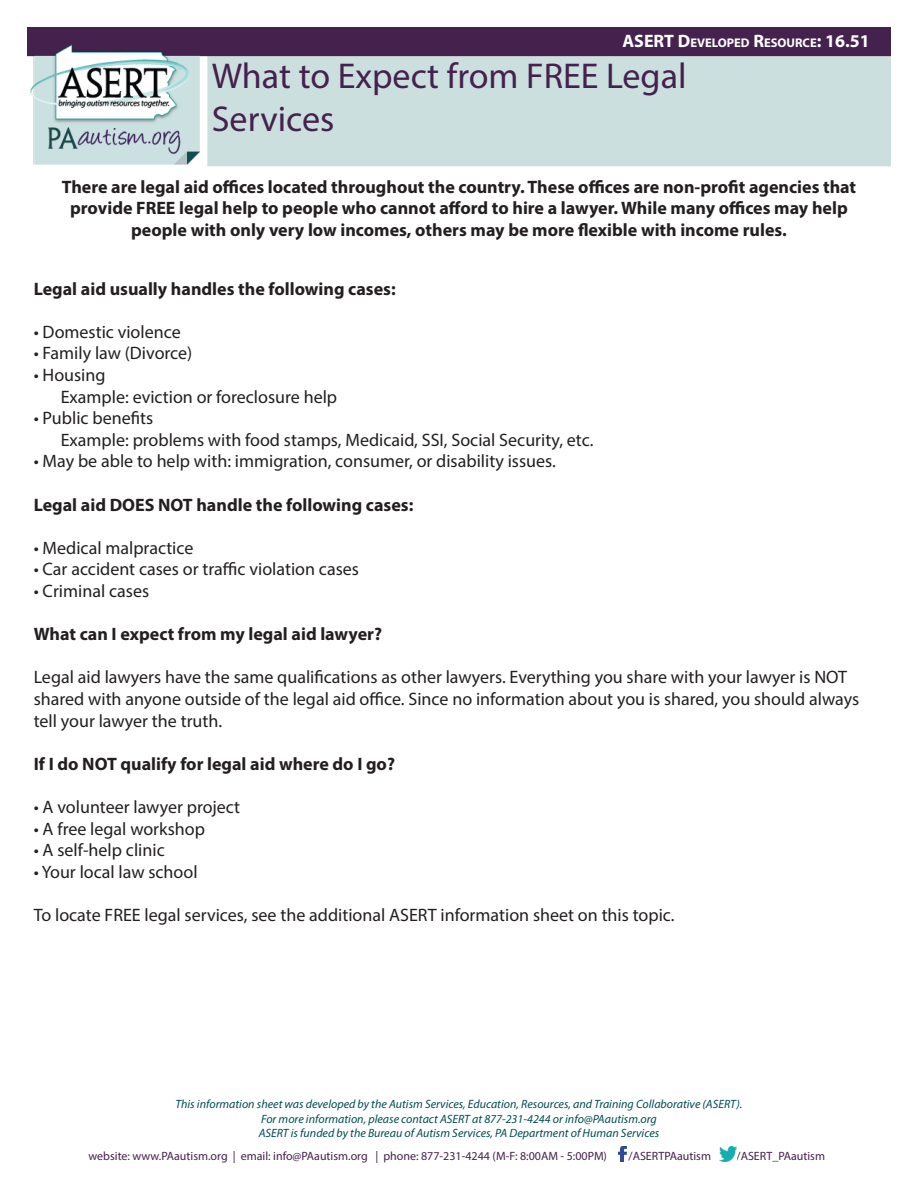
<style>
.page{position:relative;width:918px;height:1188px;background:#fff}
.page>*{position:absolute;margin:0;border:0;box-sizing:border-box;transform-origin:0 0}
.t1{font:36px/43.2px "Myriad Pro";color:#45214d}
.t2{font:18px/21.6px "Myriad Pro";color:#231f20}
.t3{font:700 18px "Myriad Pro";color:#231f20}
.t4{font:700 12.6px "Myriad Pro";color:#fff}
.t5{font:italic 12px "Myriad Pro";color:#004c50}
.t6{font:12px "Myriad Pro";color:#45214d}
.s1{font-size:18px}
</style>
<div class="page">
<div style="left:207px;top:56px;width:684px;height:110px;background:#cbdfdf;border:2px solid #cbdfdf"></div>
<div style="left:28px;top:28px;width:862px;height:27px;background:#45214d"></div>
<div style="left:27px;top:27px;width:864px;height:29px;border:2px solid #45214d"></div>
<img style="left:30px;top:44px;width:170px;height:121px">
<img style="left:719px;top:1147px;width:18px;height:15px">
<img style="left:618px;top:1147px;width:8px;height:15px">
<p class="t4" style="left:622px;top:34px;width:249px"><span class="s1">ASERT D</span>EVELOPED <span class="s1">R</span>ESOURCE<span class="s1">: 16.51</span></p>
<p class="t1" style="left:212px;top:53px;width:476px">What to Expect from FREE Legal<br>Services</p>
<p class="t3" style="left:62px;top:175px;width:796px">There are legal aid offices located throughout the country. These offices are non-profit agencies that</p>
<p class="t3" style="left:70px;top:197px;width:779px">provide FREE legal help to people who cannot afford to hire a lawyer. While many offices may help</p>
<p class="t3" style="left:131px;top:218px;width:657px">people with only very low incomes, others may be more flexible with income rules.</p>
<p class="t3" style="left:34px;top:277px;width:364px">Legal aid usually handles the following cases:</p>
<p class="t2" style="left:34px;top:321px;width:149px">• Domestic violence</p>
<p class="t2" style="left:34px;top:342px;width:160px">• Family law (Divorce)</p>
<p class="t2" style="left:34px;top:364px;width:73px">• Housing</p>
<p class="t2" style="left:61px;top:385px;width:278px">Example: eviction or foreclosure help</p>
<p class="t2" style="left:34px;top:407px;width:121px">• Public benefits</p>
<p class="t2" style="left:61px;top:429px;width:534px">Example: problems with food stamps, Medicaid, SSI, Social Security, etc.</p>
<p class="t2" style="left:34px;top:450px;width:524px">• May be able to help with: immigration, consumer, or disability issues.</p>
<p class="t3" style="left:34px;top:493px;width:381px">Legal aid DOES NOT handle the following cases:</p>
<p class="t2" style="left:34px;top:537px;width:161px">• Medical malpractice</p>
<p class="t2" style="left:34px;top:558px;width:327px">• Car accident cases or traffic violation cases</p>
<p class="t2" style="left:34px;top:580px;width:117px">• Criminal cases</p>
<p class="t3" style="left:34px;top:622px;width:350px">What can I expect from my legal aid lawyer?</p>
<p class="t2" style="left:34px;top:666px;width:827px">Legal aid lawyers have the same qualifications as other lawyers. Everything you share with your lawyer is NOT shared with anyone outside of the legal aid office. Since no information about you is shared, you should always tell your lawyer the truth.</p>
<p class="t3" style="left:34px;top:752px;width:363px">If I do NOT qualify for legal aid where do I go?</p>
<p class="t2" style="left:34px;top:796px;width:208px">• A volunteer lawyer project</p>
<p class="t2" style="left:34px;top:817px;width:173px">• A free legal workshop</p>
<p class="t2" style="left:34px;top:839px;width:133px">• A self-help clinic</p>
<p class="t2" style="left:34px;top:861px;width:165px">• Your local law school</p>
<p class="t2" style="left:34px;top:904px;width:642px">To locate FREE legal services, see the additional ASERT information sheet on this topic.</p>
<p class="t5" style="left:176px;top:1097px;width:568px">This information sheet was developed by the Autism Services, Education, Resources, and Training Collaborative (ASERT).</p>
<p class="t5" style="left:261px;top:1111px;width:397px">For more information, please contact ASERT at 877-231-4244 or info@PAautism.org</p>
<p class="t5" style="left:259px;top:1126px;width:402px">ASERT is funded by the Bureau of Autism Services, PA Department of Human Services</p>
<p class="t6" style="left:89px;top:1149px;width:520px">website: www.PAautism.org | email: info@PAautism.org | phone: 877-231-4244 (M-F: 8:00AM - 5:00PM)</p>
<p class="t6" style="left:629px;top:1149px;width:84px">/ASERTPAautism</p>
<p class="t6" style="left:737px;top:1149px;width:90px">/ASERT_PAautism</p>
</div>
